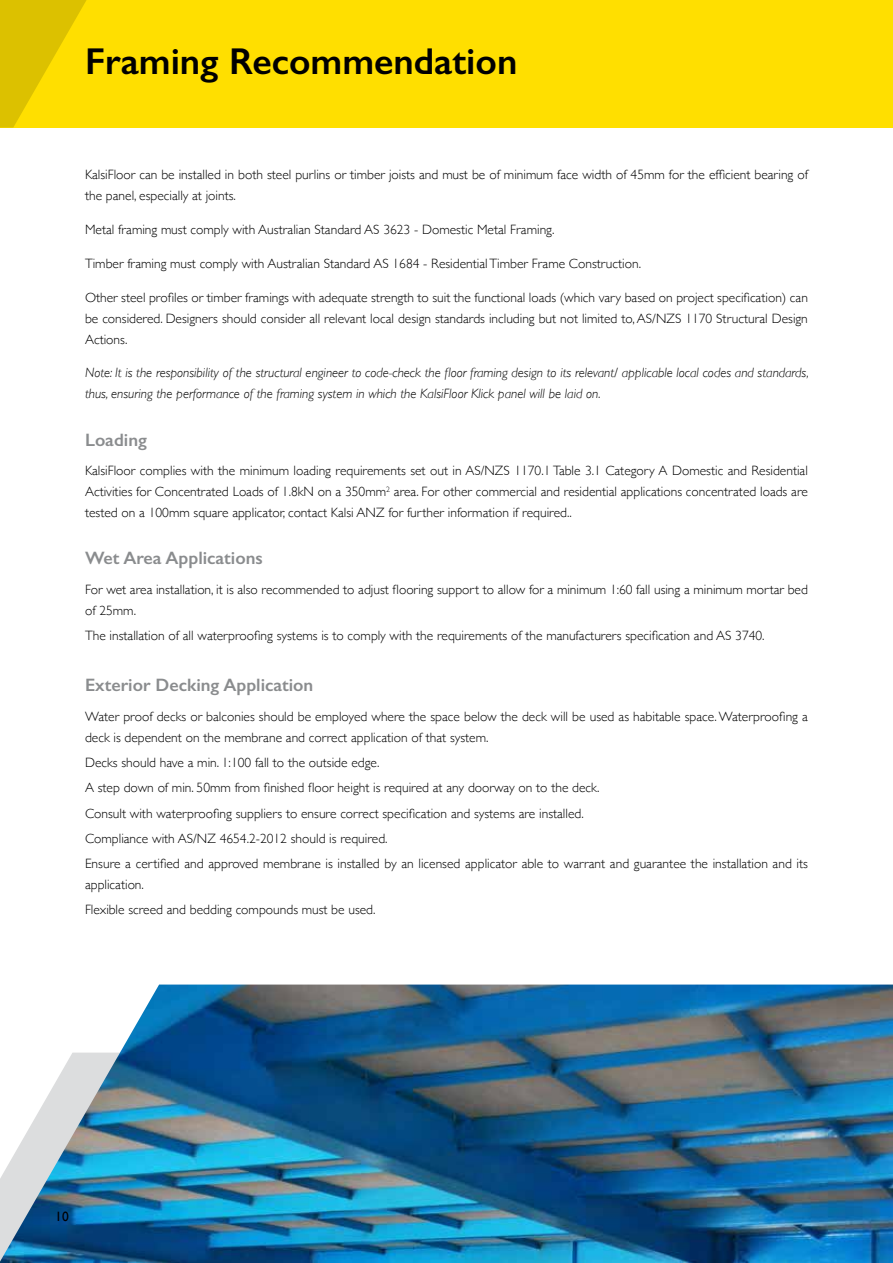
<style>
.page{position:relative;width:893px;height:1263px;background:#fff}
.page>*{position:absolute;margin:0;border:0;box-sizing:border-box;transform-origin:0 0}
.t1{font:600 37.5px "Gill Sans";color:#000}
.t2{font:600 18px "Gill Sans";color:#8a8c8e}
.t3{font:300 13.5px/21px "Gill Sans";color:#000}
.t4{font:italic 300 13.5px/21px "Gill Sans";color:#000}
.t5{font:13.5px "Gill Sans";color:#000}
</style>
<div class="page">
<img style="left:0;top:984px;width:893px;height:279px">
<div style="left:0;top:0;width:893px;height:128px;background:#ffdf00"></div>
<svg style="left:0;top:0;width:87px;height:128px"></svg>
<h1 class="t1" style="left:85px;top:39px;width:434px">Framing Recommendation</h1>
<p class="t3" style="left:85px;top:164px;width:724px">KalsiFloor can be installed in both steel purlins or timber joists and must be of minimum face width of 45mm for the efficient bearing of the panel, especially at joints.</p>
<p class="t3" style="left:85px;top:219px;width:471px">Metal framing must comply with Australian Standard AS 3623 - Domestic Metal Framing.</p>
<p class="t3" style="left:85px;top:252px;width:558px">Timber framing must comply with Australian Standard AS 1684 - Residential Timber Frame Construction.</p>
<p class="t3" style="left:85px;top:286px;width:724px;text-align:justify">Other steel profiles or timber framings with adequate strength to suit the functional loads (which vary based on project specification) can be considered. Designers should consider all relevant local design standards including but not limited to, AS/NZS 1170 Structural Design Actions.</p>
<p class="t4" style="left:85px;top:362px;width:725px">Note: It is the responsibility of the structural engineer to code-check the floor framing design to its relevant/ applicable local codes and standards, thus, ensuring the performance of the framing system in which the KalsiFloor Klick panel will be laid on.</p>
<h2 class="t2" style="left:85px;top:429px;width:63px">Loading</h2>
<p class="t3" style="left:85px;top:459px;width:724px;text-align:justify">KalsiFloor complies with the minimum loading requirements set out in AS/NZS 1170.1 Table 3.1 Category A Domestic and Residential Activities for Concentrated Loads of 1.8kN on a 350mm<sup>2</sup> area. For other commercial and residential applications concentrated loads are tested on a 100mm square applicator, contact Kalsi ANZ for further information if required..</p>
<h2 class="t2" style="left:85px;top:547px;width:179px">Wet Area Applications</h2>
<p class="t3" style="left:85px;top:578px;width:724px">For wet area installation, it is also recommended to adjust flooring support to allow for a minimum 1:60 fall using a minimum mortar bed of 25mm.</p>
<p class="t3" style="left:85px;top:624px;width:681px">The installation of all waterproofing systems is to comply with the requirements of the manufacturers specification and AS 3740.</p>
<h2 class="t2" style="left:85px;top:674px;width:230px">Exterior Decking Application</h2>
<p class="t3" style="left:85px;top:705px;width:724px">Water proof decks or balconies should be employed where the space below the deck will be used as habitable space. Waterproofing a deck is dependent on the membrane and correct application of that system.</p>
<p class="t3" style="left:85px;top:749px;width:724px;line-height:25.2px">Decks should have a min. 1:100 fall to the outside edge.<br>A step down of min. 50mm from finished floor height is required at any doorway on to the deck.<br>Consult with waterproofing suppliers to ensure correct specification and systems are installed.<br>Compliance with AS/NZ 4654.2-2012 should is required.<br>Ensure a certified and approved membrane is installed by an licensed applicator able to warrant and guarantee the installation and its</p>
<p class="t3" style="left:85px;top:871px;width:292px;line-height:25.2px">application.<br>Flexible screed and bedding compounds must be used.</p>
<p class="t5" style="left:55px;top:1209px;width:15px">10</p>
</div>
